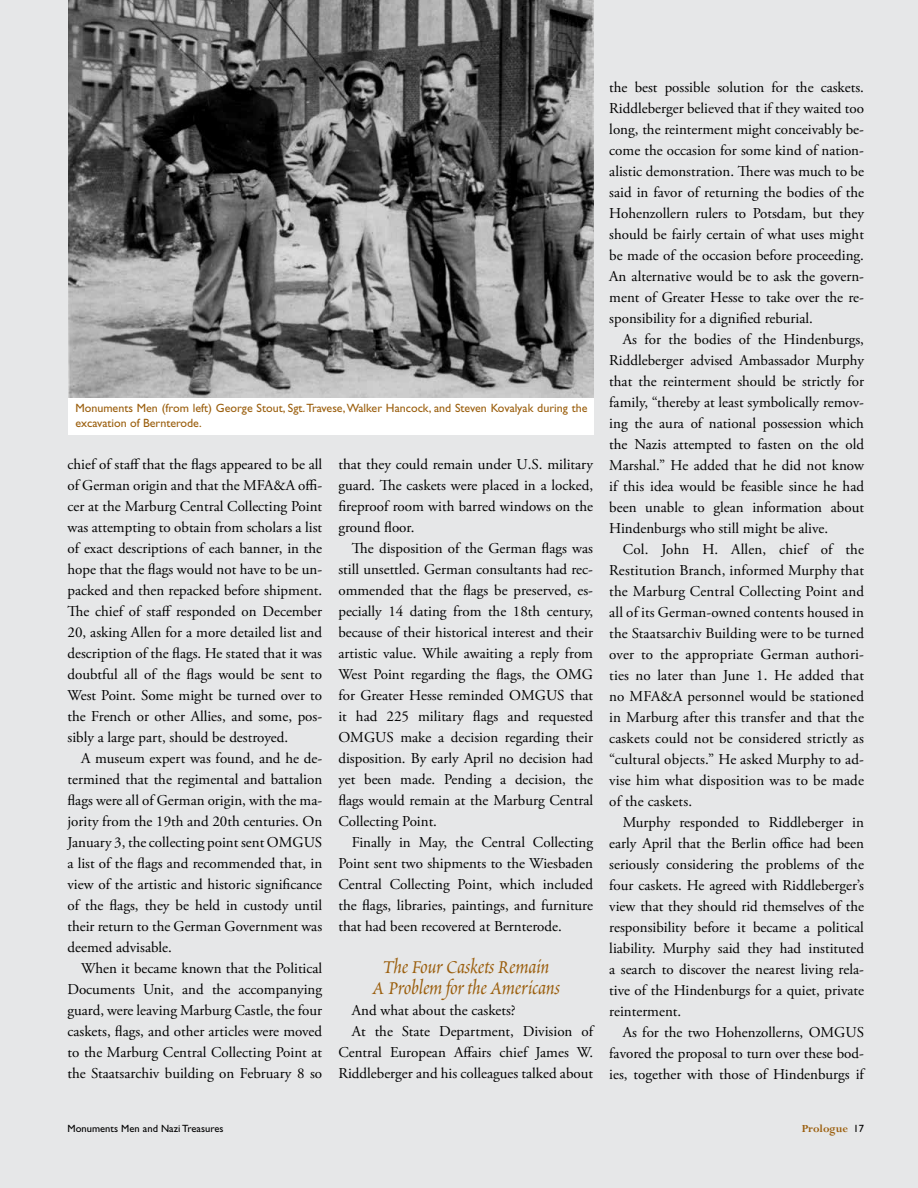
<style>
.page{position:relative;width:918px;height:1188px;background:#e6e7e8}
.page>*{position:absolute;margin:0;border:0;box-sizing:border-box;transform-origin:0 0}
.t1{font:23.25px/21px "Poetica Chancery I";color:#9b5f0e;text-align:center}
.t2{font:15px/21px "Adobe Garamond Pro";color:#000;text-align:justify}
.t3{font:12px/15px "Gill Sans Std";color:#9b5f0e}
.t4{font:700 12px "Perpetua Std";color:#9b5f0e}
.t5{font:10.5px "Gill Sans Std";letter-spacing:.005em;color:#000}
.s1{font-family:"Gill Sans Std";font-weight:400;font-size:10.5px;color:#000}
</style>
<div class="page">
<div style="left:69px;top:397px;width:525px;height:38px;background:#fff"></div>
<img style="left:69px;top:0;width:524px;height:397px">
<p class="t3" style="left:75px;top:401px;width:514px">Monuments Men (from left) George Stout, Sgt. Travese, Walker Hancock, and Steven Kovalyak during the excavation of Bernterode.</p>
<p class="t2" style="left:68px;top:454px;width:256px">chief of staff that the flags appeared to be all of German origin and that the MFA&amp;A offi&shy;cer at the Marburg Central Collecting Point was attempting to obtain from scholars a list of exact descriptions of each banner, in the hope that the flags would not have to be un&shy;packed and then repacked before shipment.<br>The chief of staff responded on December 20, asking Allen for a more detailed list and description of the flags. He stated that it was doubtful all of the flags would be sent to West Point. Some might be turned over to the French or other Allies, and some, pos&shy;sibly a large part, should be destroyed.</p>
<p class="t2" style="left:68px;top:748px;width:256px;text-indent:14px">A museum expert was found, and he de&shy;termined that the regimental and battalion flags were all of German origin, with the ma&shy;jority from the 19th and 20th centuries. On January 3, the collecting point sent OMGUS a list of the flags and recommended that, in view of the artistic and historic significance of the flags, they be held in custody until their return to the German Government was deemed advisable.</p>
<p class="t2" style="left:68px;top:958px;width:256px;text-indent:14px">When it became known that the Political Documents Unit, and the accompanying guard, were leaving Marburg Castle, the four caskets, flags, and other articles were moved to the Marburg Central Collecting Point at the Staatsarchiv building on February 8 so</p>
<p class="t2" style="left:338px;top:454px;width:256px">that they could remain under U.S. military guard. The caskets were placed in a locked, fireproof room with barred windows on the ground floor.</p>
<p class="t2" style="left:338px;top:538px;width:256px;text-indent:13px">The disposition of the German flags was still unsettled. German consultants had rec&shy;ommended that the flags be preserved, es&shy;pecially 14 dating from the 18th century, because of their historical interest and their artistic value. While awaiting a reply from West Point regarding the flags, the OMG for Greater Hesse reminded OMGUS that it had 225 military flags and requested OMGUS make a decision regarding their disposition. By early April no decision had yet been made. Pending a decision, the flags would remain at the Marburg Central Collecting Point.</p>
<p class="t2" style="left:338px;top:832px;width:256px;text-indent:13px">Finally in May, the Central Collecting Point sent two shipments to the Wiesbaden Central Collecting Point, which included the flags, libraries, paintings, and furniture that had been recovered at Bernterode.</p>
<h1 class="t1" style="left:372px;top:957px;width:189px">The Four Caskets Remain<br>A Problem for the Americans</h1>
<p class="t2" style="left:352px;top:1000px;width:165px">And what about the caskets?</p>
<p class="t2" style="left:352px;top:1021px;width:243px">At the State Department, Division of</p>
<p class="t2" style="left:338px;top:1042px;width:256px">Central European Affairs chief James W.</p>
<p class="t2" style="left:338px;top:1063px;width:256px">Riddleberger and his colleagues talked about</p>
<p class="t2" style="left:609px;top:77px;width:256px">the best possible solution for the caskets.<br>Riddleberger believed that if they waited too long, the reinterment might conceivably be&shy;come the occasion for some kind of nation&shy;alistic demonstration. There was much to be said in favor of returning the bodies of the Hohenzollern rulers to Potsdam, but they should be fairly certain of what uses might be made of the occasion before proceeding.<br>An alternative would be to ask the govern&shy;ment of Greater Hesse to take over the re&shy;sponsibility for a dignified reburial.</p>
<p class="t2" style="left:609px;top:329px;width:256px;text-indent:14px">As for the bodies of the Hindenburgs, Riddleberger advised Ambassador Murphy that the reinterment should be strictly for family, “thereby at least symbolically remov&shy;ing the aura of national possession which the Nazis attempted to fasten on the old Marshal.” He added that he did not know if this idea would be feasible since he had been unable to glean information about Hindenburgs who still might be alive.</p>
<p class="t2" style="left:609px;top:539px;width:256px;text-indent:14px">Col. John H. Allen, chief of the Restitution Branch, informed Murphy that the Marburg Central Collecting Point and all of its German-owned contents housed in the Staatsarchiv Building were to be turned over to the appropriate German authori&shy;ties no later than June 1. He added that no MFA&amp;A personnel would be stationed in Marburg after this transfer and that the caskets could not be considered strictly as “cultural objects.” He asked Murphy to ad&shy;vise him what disposition was to be made of the caskets.</p>
<p class="t2" style="left:609px;top:812px;width:256px;text-indent:14px">Murphy responded to Riddleberger in early April that the Berlin office had been seriously considering the problems of the four caskets. He agreed with Riddleberger’s view that they should rid themselves of the responsibility before it became a political liability. Murphy said they had instituted a search to discover the nearest living rela&shy;tive of the Hindenburgs for a quiet, private reinterment.</p>
<p class="t2" style="left:609px;top:1022px;width:256px;text-indent:14px">As for the two Hohenzollerns, OMGUS favored the proposal to turn over these bod&shy;ies, together with those of Hindenburgs if</p>
<p class="t5" style="left:68px;top:1122px;width:158px">Monuments Men and Nazi Treasures</p>
<p class="t4" style="left:802px;top:1123px;width:64px">Prologue <span class="s1">17</span></p>
</div>
